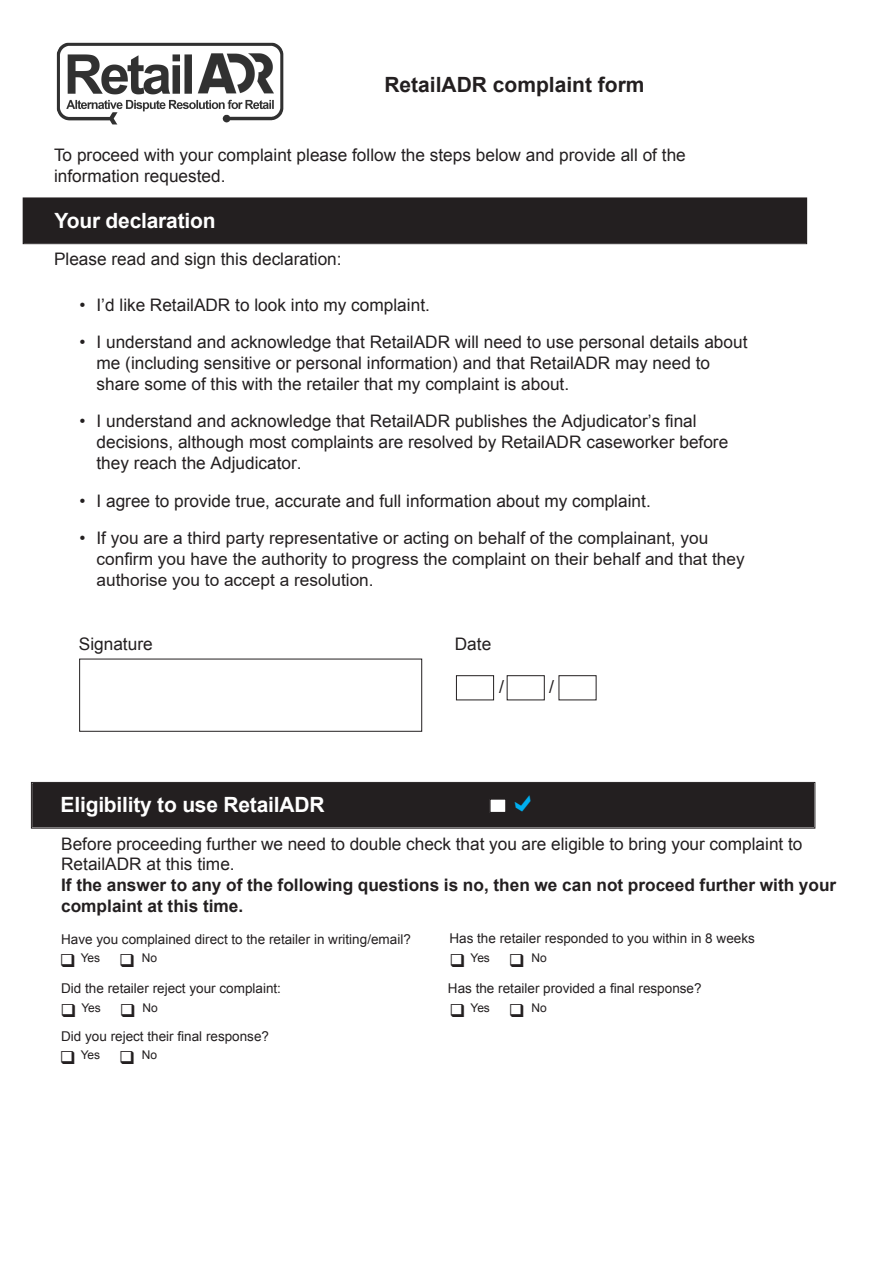
<style>
.page{position:relative;width:893px;height:1263px;background:#fff}
.page>*{position:absolute;margin:0;border:0;box-sizing:border-box;transform-origin:0 0}
.t1{font:700 21px "Arial";letter-spacing:-.01em;color:#fff}
.t2{font:700 21px "Arial";color:#231f20}
.t3{font:18px "Arial";color:#231f20}
.t4{font:17.25px/20.7px "Arial";color:#231f20}
.t5{font:17.25px/20.7px "Arial";color:#231f20}
.t6{font:700 17.25px/20.7px "Arial";color:#231f20}
.t7{font:13.5px "Arial";color:#231f20}
.t8{font:12px "Arial";letter-spacing:-.01em;color:#231f20}
.s1{font-style:inherit}
</style>
<div class="page">
<div style="left:23px;top:198px;width:784px;height:46px;background:#231f20"></div>
<div style="left:24px;top:199px;width:782px;height:44px;border:1px solid #231f20"></div>
<div style="left:26px;top:200px;width:778px;height:41px;border:1px solid #231f20"></div>
<div style="left:79px;top:659px;width:343px;height:73px;border:1px solid #231f20"></div>
<div style="left:456px;top:675px;width:38px;height:25px;border:1px solid #231f20"></div>
<div style="left:507px;top:675px;width:38px;height:25px;border:1px solid #231f20"></div>
<div style="left:559px;top:675px;width:37px;height:25px;border:1px solid #231f20"></div>
<img style="left:56px;top:42px;width:228px;height:83px">
<div style="left:31px;top:782px;width:784px;height:46px;background:#231f20"></div>
<p class="t2" style="left:384px;top:71px;width:262px">RetailADR complaint form</p>
<p class="t4" style="left:54px;top:145px;width:633px">To proceed with your complaint please follow the steps below and provide all of the information requested.</p>
<p class="t1" style="left:55px;top:207px;width:163px">Your declaration</p>
<p class="t4" style="left:54px;top:249px;width:289px">Please read and sign this declaration:</p>
<p class="t4" style="left:80px;top:294px;width:352px">• I’d like RetailADR to look into my complaint.</p>
<p class="t4" style="left:97px;top:332px;width:652px;text-indent:-17px">• I understand and acknowledge that RetailADR will need to use personal details about me (including sensitive or personal information) and that RetailADR may need to share some of this with the retailer that my complaint is about.</p>
<p class="t4" style="left:97px;top:411px;width:633px;text-indent:-17px">• I understand and acknowledge that RetailADR publishes the Adjudicator’s final decisions, although most complaints are resolved by RetailADR caseworker before they reach the Adjudicator<span class="s1">.</span></p>
<p class="t4" style="left:80px;top:490px;width:573px">• I agree to provide true, accurate and full information about my complaint<span class="s1">.</span></p>
<p class="t5" style="left:97px;top:528px;width:650px;text-indent:-17px"><span class="s1">•</span> If you are a third party representative or acting on behalf of the complainant, you confirm you have the authority to progress the complaint on their behalf and that they authorise you to accept a resolution.</p>
<p class="t4" style="left:79px;top:633px;width:75px">Signature</p>
<p class="t4" style="left:455px;top:633px;width:38px">Date</p>
<p class="t3" style="left:499px;top:675px;width:7px">/</p>
<p class="t3" style="left:549px;top:675px;width:7px">/</p>
<p class="t1" style="left:61px;top:791px;width:265px">Eligibility to use RetailADR</p>
<p class="t4" style="left:61px;top:833px;width:743px">Before proceeding further we need to double check that you are eligible to bring your complaint to<br>RetailADR at this time.</p>
<p class="t6" style="left:61px;top:875px;width:777px">If the answer to any of the following questions is no, then we can not proceed further with your complaint at this time.</p>
<p class="t7" style="left:61px;top:930px;width:351px">Have you complained direct to the retailer in writing/email?</p>
<p class="t8" style="left:60px;top:949px;width:42px">❑ Yes</p>
<p class="t8" style="left:142px;top:949px;width:17px">No</p>
<p class="t7" style="left:61px;top:979px;width:221px">Did the retailer reject your complaint:</p>
<p class="t7" style="left:449px;top:929px;width:307px">Has the retailer responded to you within in 8 weeks</p>
<p class="t8" style="left:471px;top:949px;width:21px">Yes</p>
<p class="t8" style="left:532px;top:949px;width:17px">No</p>
<p class="t7" style="left:448px;top:979px;width:255px">Has the retailer provided a final response?</p>
<p class="t8" style="left:450px;top:1000px;width:42px">❑ Yes</p>
<p class="t8" style="left:532px;top:1000px;width:17px">No</p>
<p class="t8" style="left:81px;top:1000px;width:56px">Yes ❑</p>
<p class="t8" style="left:143px;top:1000px;width:17px">No</p>
<p class="t7" style="left:61px;top:1028px;width:209px">Did you reject their final response?</p>
<p class="t8" style="left:60px;top:1047px;width:42px">❑ Yes</p>
<p class="t8" style="left:142px;top:1047px;width:17px">No</p>
</div>
